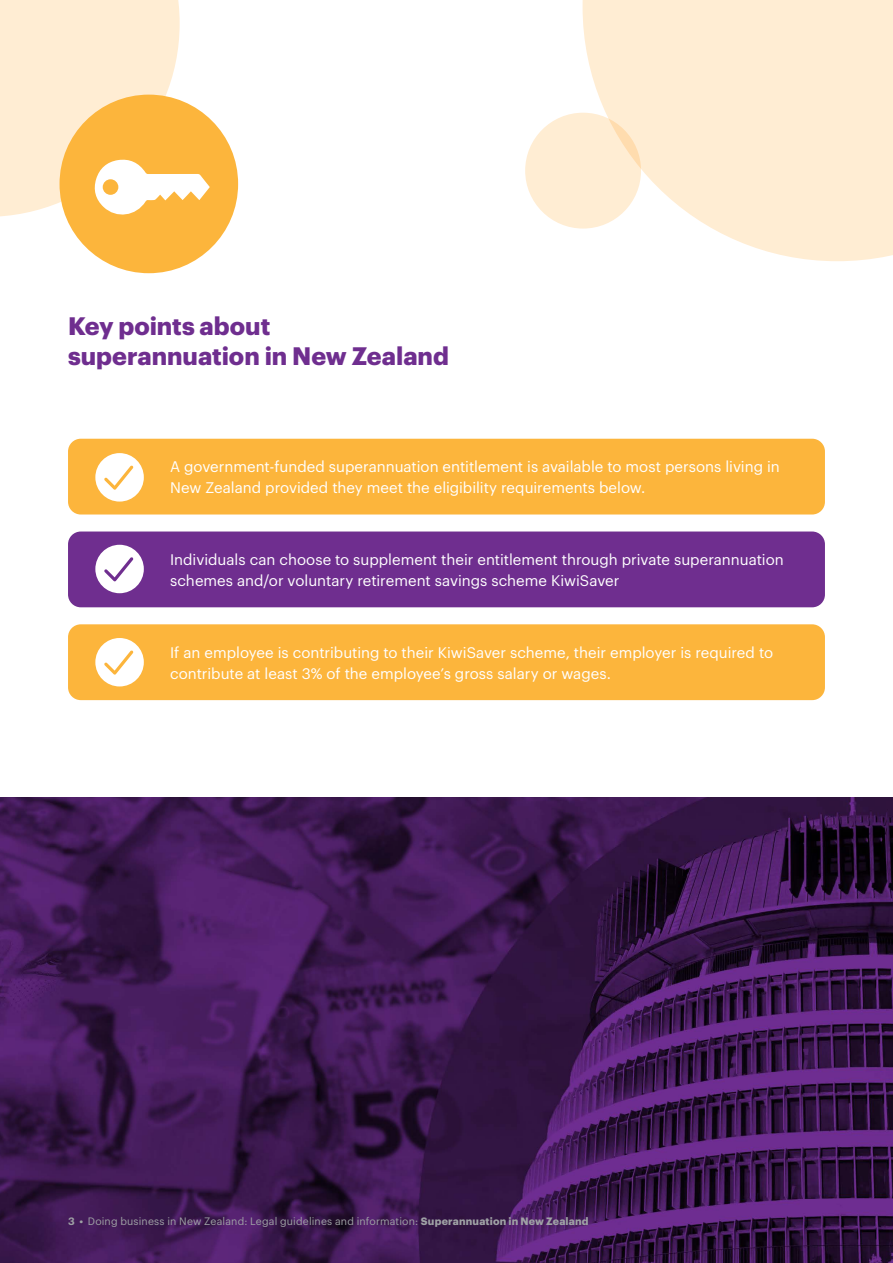
<style>
.page{position:relative;width:893px;height:1263px;background:#fff}
.page>*{position:absolute;margin:0;border:0;box-sizing:border-box;transform-origin:0 0}
.t1{font:700 24.75px/30px "Dentons Sans";color:#6f2e8f}
.t2{font:15px/21px "Dentons Sans";color:#fff}
.t3{font:10.5px "Dentons Sans";letter-spacing:.015em;color:#9fa2a5}
.s1{font-weight:600}
.s2{font-weight:700}
</style>
<div class="page">
<img style="left:0;top:797px;width:893px;height:466px">
<svg style="left:583px;top:0;width:310px;height:261px;background:#ffefd8"></svg>
<div style="left:60px;top:95px;width:178px;height:178px;background:#fcb53c;border-radius:50%"></div>
<svg style="left:0;top:0;width:210px;height:219px"></svg>
<div style="left:525px;top:113px;width:116px;height:116px;background:#ffedd3;border-radius:50%"></div>
<div style="left:68px;top:531px;width:757px;height:76px;background:#6f2e8f;border-radius:13px"></div>
<div style="left:95px;top:545px;width:49px;height:48px;background:#fff;border-radius:50%"></div>
<svg style="left:104px;top:557px;width:29px;height:24px"></svg>
<div style="left:68px;top:439px;width:757px;height:75px;background:#fcb53c;border-radius:13px"></div>
<div style="left:95px;top:453px;width:49px;height:49px;background:#fff;border-radius:50%"></div>
<svg style="left:104px;top:465px;width:29px;height:25px"></svg>
<div style="left:68px;top:624px;width:757px;height:76px;background:#fcb53c;border-radius:13px"></div>
<div style="left:95px;top:638px;width:49px;height:48px;background:#fff;border-radius:50%"></div>
<svg style="left:104px;top:650px;width:29px;height:25px"></svg>
<h1 class="t1" style="left:68px;top:309px;width:382px">Key points about superannuation in New Zealand</h1>
<p class="t2" style="left:170px;top:455px;width:611px">A government-funded superannuation entitlement is available to most persons living in<br>New Zealand provided they meet the eligibility requirements below.</p>
<p class="t2" style="left:170px;top:548px;width:615px">Individuals can choose to supplement their entitlement through private superannuation schemes and/or voluntary retirement savings scheme KiwiSaver</p>
<p class="t2" style="left:170px;top:641px;width:605px">If an employee is contributing to their KiwiSaver scheme, their employer is required to contribute at least 3% of the employee’s gross salary or wages.</p>
<p class="t3" style="left:68px;top:1213px;width:522px"><span class="s1">3 •</span> Doing business in New Zealand: Legal guidelines and information: <span class="s2">Superannuation in New Zealand</span></p>
</div>
